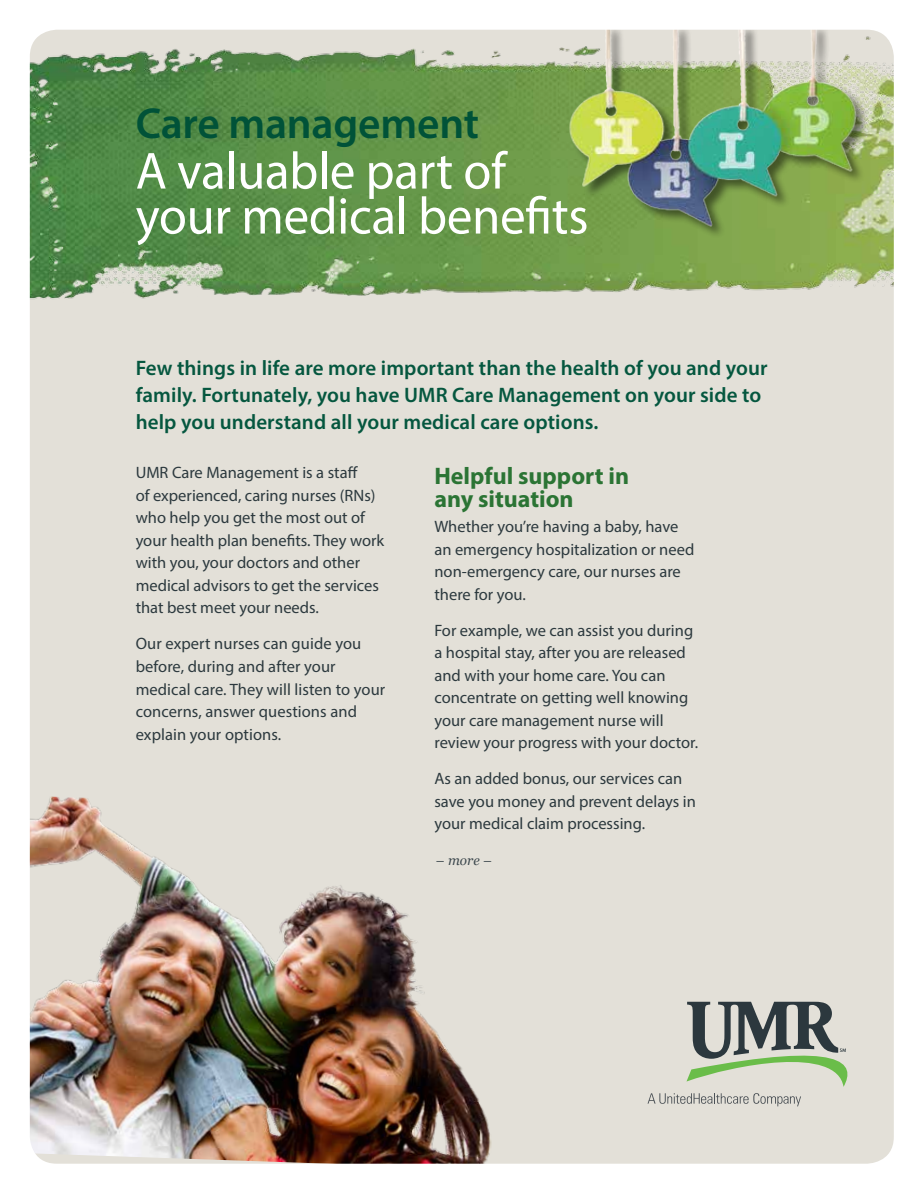
<style>
.page{position:relative;width:918px;height:1188px;background:#fff}
.page>*{position:absolute;margin:0;border:0;box-sizing:border-box;transform-origin:0 0}
.t1{font:52.5px/45px "Myriad Pro";letter-spacing:-.005em;color:#fff}
.t2{font:600 43.5px "Myriad Pro";letter-spacing:-.005em;color:#005238}
.t3{font:700 24px/22.5px "Myriad Pro";color:#2b7434}
.t4{font:600 21px/27px "Myriad Pro";letter-spacing:.005em;color:#05573f}
.t5{font:16.5px/22.5px "Myriad Pro";color:#2c393e}
.t6{font:italic 13.5px "Georgia";color:#3c474d}
</style>
<div class="page">
<img style="left:29px;top:29px;width:865px;height:1135px">
<h2 class="t2" style="left:136px;top:95px;width:345px">Care management</h2>
<h1 class="t1" style="left:136px;top:148px;width:454px">A valuable part of your medical benefits</h1>
<p class="t4" style="left:136px;top:354px;width:633px">Few things in life are more important than the health of you and your family. Fortunately, you have UMR Care Management on your side to help you understand all your medical care options.</p>
<p class="t5" style="left:136px;top:461px;width:250px">UMR Care Management is a staff<br>of experienced, caring nurses (RNs) who help you get the most out of your health plan benefits. They work with you, your doctors and other medical advisors to get the services that best meet your needs.</p>
<p class="t5" style="left:136px;top:632px;width:251px">Our expert nurses can guide you before, during and after your medical care. They will listen to your concerns, answer questions and explain your options.</p>
<h3 class="t3" style="left:434px;top:464px;width:196px">Helpful support in any situation</h3>
<p class="t5" style="left:434px;top:515px;width:261px">Whether you’re having a baby, have an emergency hospitalization or need non-emergency care, our nurses are there for you.</p>
<p class="t5" style="left:434px;top:619px;width:265px">For example, we can assist you during a hospital stay, after you are released and with your home care. You can concentrate on getting well knowing your care management nurse will review your progress with your doctor.</p>
<p class="t5" style="left:434px;top:767px;width:263px">As an added bonus, our services can save you money and prevent delays in your medical claim processing.</p>
<p class="t6" style="left:436px;top:852px;width:58px">– more –</p>
</div>
